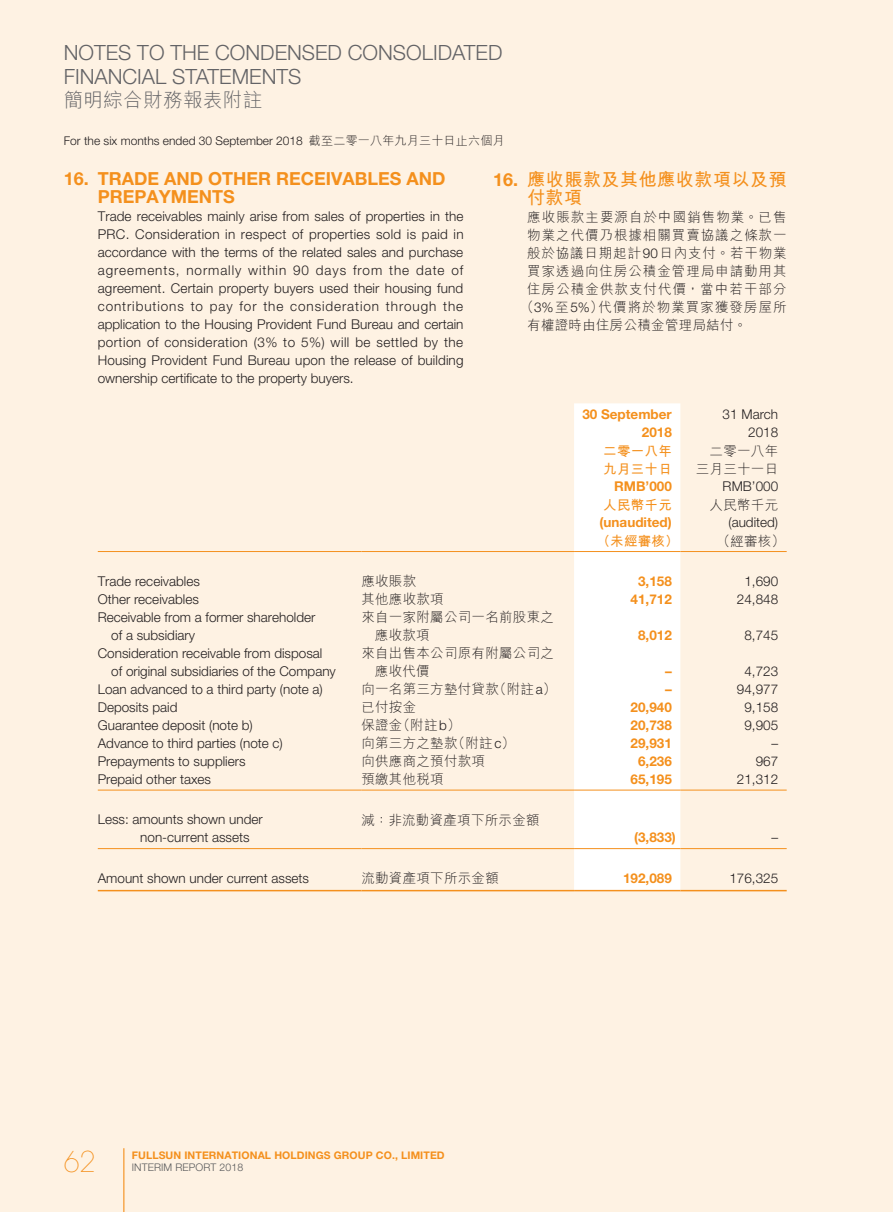
<style>
.page{position:relative;width:893px;height:1212px;background:#fef2e3}
.page>*{position:absolute;margin:0;border:0;box-sizing:border-box;transform-origin:0 0}
.t1{font:200 28.5px "ITC Avant Garde Std";color:#f4901d}
.t2{font:300 21px/24px "Helvetica Neue LT Std";color:#636366}
.t3{font:300 19.5px "M Hei HK";letter-spacing:.02em;color:#636366}
._01_H1_E{font:700 18px/18px "Helvetica Neue LT Std";color:#f4901d}
._001_H1_C{font:700 18px/18px "M Hei HK";letter-spacing:.03em;color:#f4901d}
._00_txt_E{font:300 13.5px/18px "Helvetica Neue LT Std";color:#231f20;text-align:justify}
._50_Table_txt{font:300 13.5px/18px "Helvetica Neue LT Std";color:#231f20}
._50_Table_txt-2{font:300 13.5px "M Hei HK";letter-spacing:.02em;color:#231f20}
._000_txt_C{font:300 13.5px "M Hei HK";letter-spacing:.07em;color:#231f20}
._50_Table_txt-3{font:700 13.5px "Helvetica Neue LT Std";color:#f4901d}
._50_Table_txt-4{font:700 13.5px "M Hei HK";letter-spacing:.02em;color:#f4901d}
._000_txt_C-2{font:300 13.5px "M Hei HK";letter-spacing:.02em;color:#231f20}
.t4{font:300 12px "Helvetica Neue LT Std";color:#231f20}
.t5{font:700 10.5px "Helvetica Neue LT Std";letter-spacing:.01em;color:#f4901d}
.t6{font:300 10.5px "Helvetica Neue LT Std";letter-spacing:.01em;color:#57585a}
.s1{font-family:"M Hei HK"}
.s2{font-family:"Helvetica Neue LT Std"}
</style>
<div class="page">
<hr style="left:123px;top:1148px;width:1px;height:64px;background:#f4901d">
<div style="left:574px;top:403px;width:106px;height:486px;background:#fff"></div>
<hr style="left:98px;top:551px;width:263px;height:1px;background:#f4901d">
<hr style="left:361px;top:551px;width:213px;height:1px;background:#f4901d">
<hr style="left:574px;top:551px;width:106px;height:1px;background:#f4901d">
<hr style="left:680px;top:551px;width:107px;height:1px;background:#f4901d">
<hr style="left:98px;top:790px;width:263px;height:1px;background:#f4901d">
<hr style="left:361px;top:790px;width:213px;height:1px;background:#f4901d">
<hr style="left:574px;top:790px;width:106px;height:1px;background:#f4901d">
<hr style="left:680px;top:790px;width:107px;height:1px;background:#f4901d">
<hr style="left:98px;top:848px;width:263px;height:1px;background:#f4901d">
<hr style="left:361px;top:848px;width:213px;height:1px;background:#f4901d">
<hr style="left:574px;top:848px;width:106px;height:1px;background:#f4901d">
<hr style="left:680px;top:848px;width:107px;height:1px;background:#f4901d">
<hr style="left:98px;top:890px;width:263px;height:1px;background:#f4901d">
<hr style="left:361px;top:890px;width:213px;height:1px;background:#f4901d">
<hr style="left:574px;top:890px;width:106px;height:1px;background:#f4901d">
<hr style="left:680px;top:890px;width:107px;height:1px;background:#f4901d">
<h2 class="t2" style="left:64px;top:40px;width:440px">NOTES TO THE CONDENSED CONSOLIDATED<br>FINANCIAL STATEMENTS</h2>
<h3 class="t3" style="left:64px;top:90px;width:200px">簡明綜合財務報表附註</h3>
<p class="t4" style="left:64px;top:133px;width:442px">For the six months ended 30 September 2018 <span class="s1">截至二零一八年九月三十日止六個月</span></p>
<p class="_01_H1_E" style="left:98px;top:169px;width:349px;text-indent:-34px">16. TRADE AND OTHER RECEIVABLES AND<br>PREPAYMENTS</p>
<p class="_00_txt_E" style="left:98px;top:207px;width:367px">Trade receivables mainly arise from sales of properties in the PRC. Consideration in respect of properties sold is paid in accordance with the terms of the related sales and purchase agreements, normally within 90 days from the date of agreement. Certain property buyers used their housing fund contributions to pay for the consideration through the application to the Housing Provident Fund Bureau and certain portion of consideration (3% to 5%) will be settled by the Housing Provident Fund Bureau upon the release of building ownership certificate to the property buyers.</p>
<p class="_001_H1_C" style="left:527px;top:169px;width:261px;text-indent:-34px"><span class="s2">16.</span> 應收賬款及其他應收款項以及預付款項</p>
<p class="_000_txt_C" style="left:527px;top:210px;width:261px">應收賬款主要源自於中國銷售物業。已售</p>
<p class="_000_txt_C" style="left:527px;top:228px;width:261px">物業之代價乃根據相關買賣協議之條款一</p>
<p class="_000_txt_C" style="left:527px;top:246px;width:261px">般於協議日期起計<span class="s2">90</span>日內支付。若干物業</p>
<p class="_000_txt_C" style="left:527px;top:264px;width:261px">買家透過向住房公積金管理局申請動用其</p>
<p class="_000_txt_C" style="left:527px;top:282px;width:261px">住房公積金供款支付代價，當中若干部分</p>
<p class="_000_txt_C" style="left:520px;top:300px;width:268px">（<span class="s2">3%</span>至<span class="s2">5%</span>）代價將於物業買家獲發房屋所</p>
<p class="_000_txt_C-2" style="left:527px;top:318px;width:221px">有權證時由住房公積金管理局結付。</p>
<p class="_50_Table_txt-3" style="left:582px;top:406px;width:91px">30 September</p>
<p class="_50_Table_txt-3" style="left:642px;top:424px;width:32px">2018</p>
<p class="_50_Table_txt-4" style="left:603px;top:441px;width:70px">二零一八年</p>
<p class="_50_Table_txt-4" style="left:603px;top:459px;width:70px">九月三十日</p>
<p class="_50_Table_txt" style="left:723px;top:405px;width:57px">31 March</p>
<p class="_50_Table_txt" style="left:748px;top:423px;width:32px">2018</p>
<p class="_50_Table_txt-2" style="left:710px;top:444px;width:70px">二零一八年</p>
<p class="_50_Table_txt-2" style="left:696px;top:462px;width:84px">三月三十一日</p>
<p class="_50_Table_txt-3" style="left:614px;top:478px;width:59px">RMB’000</p>
<p class="_50_Table_txt" style="left:723px;top:477px;width:57px">RMB’000</p>
<p class="_50_Table_txt-4" style="left:603px;top:495px;width:70px">人民幣千元</p>
<p class="_50_Table_txt-2" style="left:710px;top:498px;width:70px">人民幣千元</p>
<p class="_50_Table_txt-3" style="left:600px;top:514px;width:74px">(unaudited)</p>
<p class="_50_Table_txt" style="left:728px;top:513px;width:51px">(audited)</p>
<p class="_50_Table_txt-4" style="left:597px;top:531px;width:83px">（未經審核）</p>
<p class="_50_Table_txt-2" style="left:717px;top:534px;width:70px">（經審核）</p>
<p class="_50_Table_txt" style="left:98px;top:571px;width:104px">Trade receivables</p>
<p class="_50_Table_txt-2" style="left:361px;top:574px;width:56px">應收賬款</p>
<p class="_50_Table_txt-3" style="left:638px;top:572px;width:35px">3,158</p>
<p class="_50_Table_txt" style="left:744px;top:571px;width:35px">1,690</p>
<p class="_50_Table_txt" style="left:98px;top:589px;width:103px">Other receivables</p>
<p class="_50_Table_txt-2" style="left:361px;top:592px;width:84px">其他應收款項</p>
<p class="_50_Table_txt-3" style="left:631px;top:590px;width:43px">41,712</p>
<p class="_50_Table_txt" style="left:737px;top:589px;width:43px">24,848</p>
<p class="_50_Table_txt" style="left:98px;top:607px;width:219px">Receivable from a former shareholder</p>
<p class="_50_Table_txt" style="left:111px;top:625px;width:85px">of a subsidiary</p>
<p class="_50_Table_txt-2" style="left:361px;top:610px;width:194px">來自一家附屬公司一名前股東之</p>
<p class="_50_Table_txt-2" style="left:375px;top:628px;width:56px">應收款項</p>
<p class="_50_Table_txt-3" style="left:638px;top:626px;width:35px">8,012</p>
<p class="_50_Table_txt" style="left:744px;top:625px;width:35px">8,745</p>
<p class="_50_Table_txt" style="left:98px;top:643px;width:226px">Consideration receivable from disposal</p>
<p class="_50_Table_txt" style="left:111px;top:661px;width:226px">of original subsidiaries of the Company</p>
<p class="_50_Table_txt-2" style="left:361px;top:646px;width:194px">來自出售本公司原有附屬公司之</p>
<p class="_50_Table_txt-2" style="left:375px;top:664px;width:56px">應收代價</p>
<p class="_50_Table_txt-3" style="left:665px;top:662px;width:8px">–</p>
<p class="_50_Table_txt" style="left:744px;top:661px;width:35px">4,723</p>
<p class="_50_Table_txt" style="left:98px;top:679px;width:227px">Loan advanced to a third party (note a)</p>
<p class="_50_Table_txt-2" style="left:361px;top:682px;width:196px">向一名第三方墊付貸款（附註<span class="s2">a</span>）</p>
<p class="_50_Table_txt-3" style="left:665px;top:680px;width:8px">–</p>
<p class="_50_Table_txt" style="left:737px;top:679px;width:43px">94,977</p>
<p class="_50_Table_txt" style="left:98px;top:697px;width:81px">Deposits paid</p>
<p class="_50_Table_txt-2" style="left:361px;top:700px;width:56px">已付按金</p>
<p class="_50_Table_txt-3" style="left:631px;top:698px;width:43px">20,940</p>
<p class="_50_Table_txt" style="left:744px;top:697px;width:35px">9,158</p>
<p class="_50_Table_txt" style="left:98px;top:715px;width:157px">Guarantee deposit (note b)</p>
<p class="_50_Table_txt-2" style="left:361px;top:718px;width:101px">保證金（附註<span class="s2">b</span>）</p>
<p class="_50_Table_txt-3" style="left:631px;top:716px;width:43px">20,738</p>
<p class="_50_Table_txt" style="left:744px;top:715px;width:35px">9,905</p>
<p class="_50_Table_txt" style="left:98px;top:733px;width:187px">Advance to third parties (note c)</p>
<p class="_50_Table_txt-2" style="left:361px;top:736px;width:155px">向第三方之墊款（附註<span class="s2">c</span>）</p>
<p class="_50_Table_txt-3" style="left:631px;top:734px;width:43px">29,931</p>
<p class="_50_Table_txt" style="left:771px;top:733px;width:8px">–</p>
<p class="_50_Table_txt" style="left:98px;top:751px;width:149px">Prepayments to suppliers</p>
<p class="_50_Table_txt-2" style="left:361px;top:754px;width:125px">向供應商之預付款項</p>
<p class="_50_Table_txt-3" style="left:638px;top:752px;width:35px">6,236</p>
<p class="_50_Table_txt" style="left:756px;top:751px;width:24px">967</p>
<p class="_50_Table_txt" style="left:98px;top:769px;width:115px">Prepaid other taxes</p>
<p class="_50_Table_txt-2" style="left:361px;top:772px;width:84px">預繳其他稅項</p>
<p class="_50_Table_txt-3" style="left:631px;top:770px;width:43px">65,195</p>
<p class="_50_Table_txt" style="left:737px;top:769px;width:43px">21,312</p>
<p class="_50_Table_txt" style="left:140px;top:810px;width:124px;text-indent:-43px">Less: amounts shown under non-current assets</p>
<p class="_50_Table_txt-2" style="left:361px;top:813px;width:180px">減：非流動資產項下所示金額</p>
<p class="_50_Table_txt-3" style="left:634px;top:829px;width:43px">(3,833)</p>
<p class="_50_Table_txt" style="left:771px;top:828px;width:8px">–</p>
<p class="_50_Table_txt" style="left:98px;top:868px;width:213px">Amount shown under current assets</p>
<p class="_50_Table_txt-2" style="left:361px;top:871px;width:139px">流動資產項下所示金額</p>
<p class="_50_Table_txt-3" style="left:623px;top:869px;width:50px">192,089</p>
<p class="_50_Table_txt" style="left:729px;top:868px;width:50px">176,325</p>
<h1 class="t1" style="left:64px;top:1145px;width:33px">62</h1>
<p class="t5" style="left:132px;top:1148px;width:314px">FULLSUN INTERNATIONAL HOLDINGS GROUP CO., LIMITED</p>
<p class="t6" style="left:132px;top:1161px;width:113px">INTERIM REPORT 2018</p>
</div>
